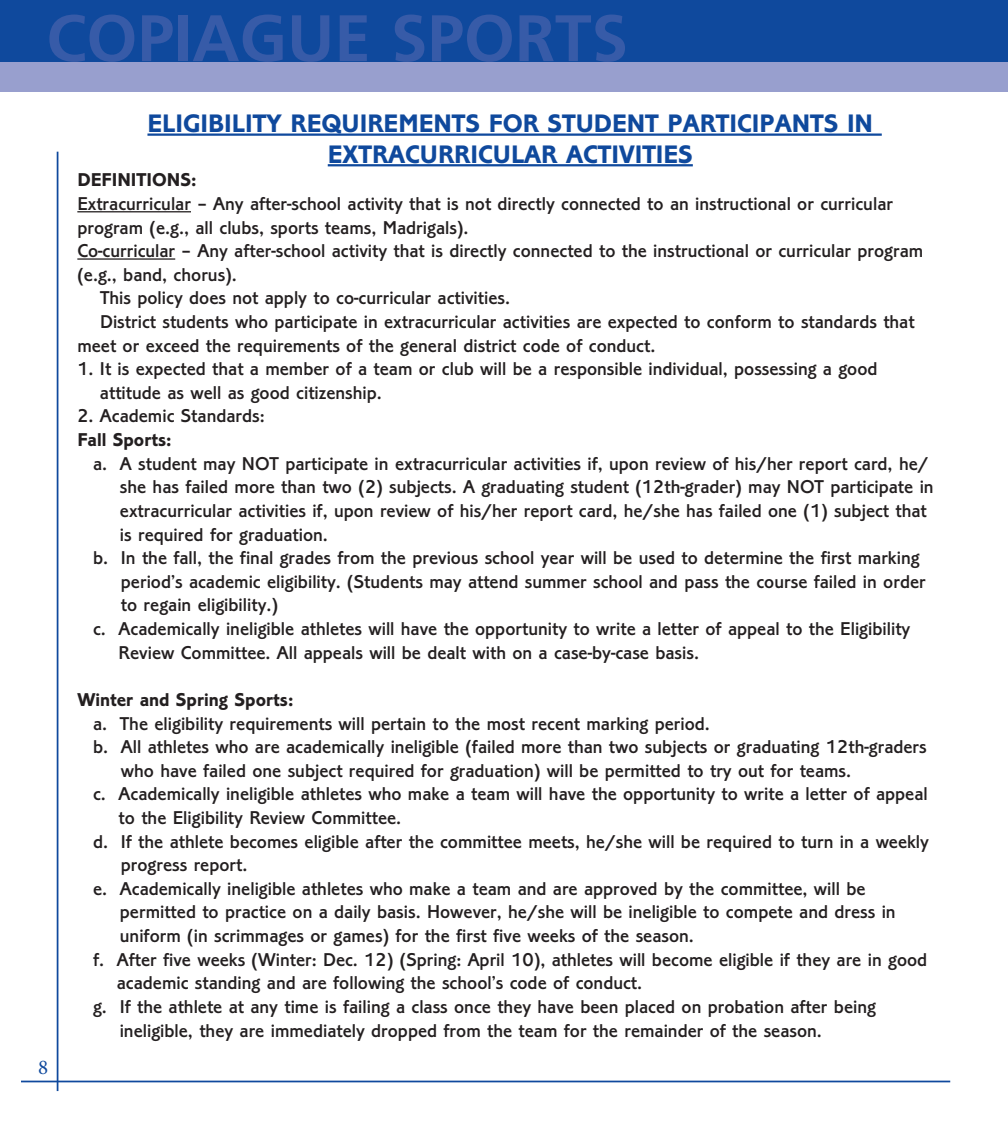
<style>
.page{position:relative;width:1008px;height:1134px;background:#fff}
.page>*{position:absolute;margin:0;border:0;box-sizing:border-box;transform-origin:0 0}
.t1{font:700 65.62px "Frutiger";color:#375ba8}
.t2{font:700 26.25px/30.6px "Corinthian T";color:#0f499d;text-align:center}
.t3{font:21px "Minion Pro";color:#0f499d}
.t4{font:500 19.25px/23.6px "Corinthian T";color:#231f20}
.t5{font:700 19.25px "Corinthian T";color:#231f20}
</style>
<div class="page">
<hr style="left:57px;top:152px;width:1px;height:939px;background:#0f499d">
<hr style="left:21px;top:1081px;width:929px;height:1px;background:#0f499d">
<hr style="left:147px;top:133px;width:735px;height:3px;background:#0f499d">
<hr style="left:328px;top:164px;width:365px;height:2px;background:#0f499d">
<hr style="left:77px;top:211px;width:114px;height:1px;background:#231f20">
<hr style="left:77px;top:258px;width:98px;height:2px;background:#231f20">
<div style="left:0;top:3px;width:1008px;height:89px;background:#989fce"></div>
<div style="left:0;top:0;width:1008px;height:61px;background:#0f499d"></div>
<h1 class="t1" style="left:46px;top:0;width:583px">COPIAGUE SPORTS</h1>
<p class="t3" style="left:38px;top:1053px;width:12px">8</p>
<h2 class="t2" style="left:147px;top:108px;width:727px">ELIGIBILITY REQUIREMENTS FOR STUDENT PARTICIPANTS IN<br>EXTRACURRICULAR ACTIVITIES</h2>
<p class="t5" style="left:77px;top:169px;width:121px">DEFINITIONS:</p>
<p class="t4" style="left:77px;top:192px;width:817px">Extracurricular – Any after-school activity that is not directly connected to an instructional or curricular</p>
<p class="t4" style="left:77px;top:215px;width:391px">program (e.g., all clubs, sports teams, Madrigals).</p>
<p class="t4" style="left:77px;top:239px;width:847px">Co-curricular – Any after-school activity that is directly connected to the instructional or curricular program</p>
<p class="t4" style="left:77px;top:263px;width:159px">(e.g., band, chorus).</p>
<p class="t4" style="left:100px;top:286px;width:409px">This policy does not apply to co-curricular activities.</p>
<p class="t4" style="left:100px;top:310px;width:816px">District students who participate in extracurricular activities are expected to conform to standards that</p>
<p class="t4" style="left:77px;top:333px;width:577px">meet or exceed the requirements of the general district code of conduct.</p>
<p class="t4" style="left:100px;top:357px;width:779px;text-indent:-23px">1. It is expected that a member of a team or club will be a responsible individual, possessing a good attitude as well as good citizenship.</p>
<p class="t4" style="left:77px;top:404px;width:189px">2. Academic Standards:</p>
<p class="t5" style="left:77px;top:429px;width:96px">Fall Sports:</p>
<p class="t4" style="left:93px;top:452px;width:837px">a. A student may NOT participate in extracurricular activities if, upon review of his/her report card, he/</p>
<p class="t4" style="left:120px;top:475px;width:815px">she has failed more than two (2) subjects. A graduating student (12th-grader) may NOT participate in</p>
<p class="t4" style="left:120px;top:499px;width:808px">extracurricular activities if, upon review of his/her report card, he/she has failed one (1) subject that</p>
<p class="t4" style="left:120px;top:522px;width:207px">is required for graduation.</p>
<p class="t4" style="left:93px;top:546px;width:828px">b. In the fall, the final grades from the previous school year will be used to determine the first marking</p>
<p class="t4" style="left:121px;top:570px;width:806px">period’s academic eligibility. (Students may attend summer school and pass the course failed in order</p>
<p class="t4" style="left:121px;top:593px;width:159px">to regain eligibility.)</p>
<p class="t4" style="left:93px;top:617px;width:819px">c. Academically ineligible athletes will have the opportunity to write a letter of appeal to the Eligibility</p>
<p class="t4" style="left:119px;top:640px;width:580px">Review Committee. All appeals will be dealt with on a case-by-case basis.</p>
<p class="t5" style="left:77px;top:689px;width:218px">Winter and Spring Sports:</p>
<p class="t4" style="left:93px;top:711px;width:616px">a. The eligibility requirements will pertain to the most recent marking period.</p>
<p class="t4" style="left:93px;top:735px;width:835px">b. All athletes who are academically ineligible (failed more than two subjects or graduating 12th-graders</p>
<p class="t4" style="left:121px;top:759px;width:730px">who have failed one subject required for graduation) will be permitted to try out for teams.</p>
<p class="t4" style="left:93px;top:782px;width:836px">c. Academically ineligible athletes who make a team will have the opportunity to write a letter of appeal</p>
<p class="t4" style="left:119px;top:806px;width:282px">to the Eligibility Review Committee.</p>
<p class="t4" style="left:93px;top:829px;width:837px">d. If the athlete becomes eligible after the committee meets, he/she will be required to turn in a weekly</p>
<p class="t4" style="left:121px;top:853px;width:126px">progress report.</p>
<p class="t4" style="left:93px;top:877px;width:774px">e. Academically ineligible athletes who make a team and are approved by the committee, will be</p>
<p class="t4" style="left:120px;top:900px;width:777px">permitted to practice on a daily basis. However, he/she will be ineligible to compete and dress in</p>
<p class="t4" style="left:120px;top:924px;width:573px">uniform (in scrimmages or games) for the first five weeks of the season.</p>
<p class="t4" style="left:93px;top:948px;width:836px">f. After five weeks (Winter: Dec. 12) (Spring: April 10), athletes will become eligible if they are in good</p>
<p class="t4" style="left:117px;top:971px;width:525px">academic standing and are following the school’s code of conduct.</p>
<p class="t4" style="left:93px;top:995px;width:784px">g. If the athlete at any time is failing a class once they have been placed on probation after being</p>
<p class="t4" style="left:120px;top:1018px;width:702px">ineligible, they are immediately dropped from the team for the remainder of the season.</p>
</div>
